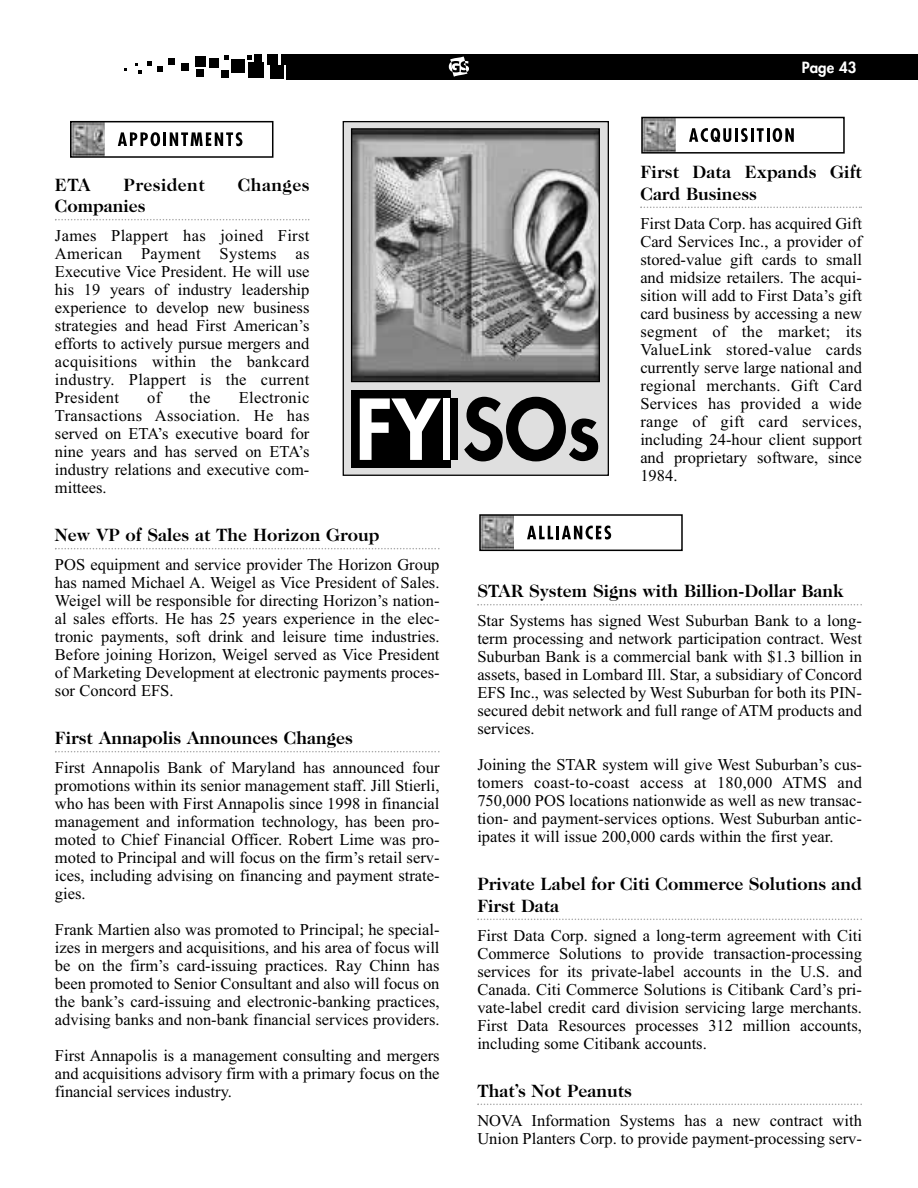
<style>
.page{position:relative;width:918px;height:1188px;background:#fff}
.page>*{position:absolute;margin:0;border:0;box-sizing:border-box;transform-origin:0 0}
.t1{font:700 18px/21.6px "Caslon Two Twenty Four";color:#000}
.t2{font:700 18px "Caslon Two Twenty Four";letter-spacing:.025em;color:#000}
.t3{font:16.5px/18px "Times";color:#000;text-align:justify}
.t4{font:800 15px "Futura";color:#fff}
</style>
<div class="page">
<svg style="left:55px;top:219px;width:254px;height:1px"></svg>
<svg style="left:55px;top:548px;width:385px;height:1px"></svg>
<svg style="left:55px;top:751px;width:385px;height:1px"></svg>
<svg style="left:640px;top:207px;width:222px;height:1px"></svg>
<svg style="left:477px;top:604px;width:385px;height:1px"></svg>
<svg style="left:477px;top:919px;width:385px;height:1px"></svg>
<svg style="left:477px;top:1104px;width:385px;height:1px"></svg>
<div style="left:286px;top:54px;width:632px;height:26px;background:#000"></div>
<div style="left:248px;top:62px;width:16px;height:15px;background:#000"></div>
<div style="left:267px;top:54px;width:11px;height:11px;background:#000"></div>
<div style="left:195px;top:56px;width:11px;height:11px;background:#000"></div>
<div style="left:231px;top:59px;width:14px;height:14px;background:#000"></div>
<div style="left:221px;top:71px;width:8px;height:7px;background:#000"></div>
<div style="left:270px;top:65px;width:14px;height:14px;background:#000"></div>
<div style="left:210px;top:59px;width:9px;height:9px;background:#000"></div>
<div style="left:196px;top:69px;width:8px;height:8px;background:#000"></div>
<div style="left:169px;top:58px;width:6px;height:7px;background:#000"></div>
<div style="left:181px;top:63px;width:8px;height:8px;background:#000"></div>
<div style="left:281px;top:54px;width:11px;height:11px;background:#000"></div>
<div style="left:255px;top:54px;width:7px;height:7px;background:#000"></div>
<svg style="left:224px;top:55px;width:5px;height:5px"></svg>
<svg style="left:136px;top:61px;width:27px;height:13px"></svg>
<svg style="left:247px;top:56px;width:5px;height:4px"></svg>
<svg style="left:449px;top:56px;width:20px;height:21px"></svg>
<div style="left:343px;top:121px;width:266px;height:355px;background:#dfdfdf;border:1px solid #000"></div>
<div style="left:446px;top:398px;width:12px;height:62px;background:#000"></div>
<svg style="left:464px;top:397px;width:134px;height:64px"></svg>
<div style="left:351px;top:390px;width:99px;height:77px;background:#000"></div>
<svg style="left:360px;top:398px;width:81px;height:62px"></svg>
<div style="left:443px;top:398px;width:7px;height:62px;background:#fff"></div>
<img style="left:353px;top:130px;width:245px;height:250px">
<div style="left:351px;top:128px;width:249px;height:254px;border:1px solid #000"></div>
<img style="left:73px;top:124px;width:31px;height:31px">
<div style="left:70px;top:121px;width:203px;height:37px;border:2px solid #000"></div>
<svg style="left:118px;top:132px;width:42px;height:14px"></svg>
<hr style="left:163px;top:132px;width:3px;height:14px;background:#000">
<svg style="left:170px;top:132px;width:72px;height:14px"></svg>
<img style="left:644px;top:120px;width:31px;height:31px">
<div style="left:641px;top:117px;width:204px;height:37px;border:2px solid #000"></div>
<svg style="left:689px;top:128px;width:42px;height:14px"></svg>
<hr style="left:735px;top:128px;width:3px;height:14px;background:#000">
<svg style="left:741px;top:128px;width:7px;height:14px"></svg>
<hr style="left:751px;top:128px;width:3px;height:14px;background:#000">
<svg style="left:757px;top:128px;width:37px;height:14px"></svg>
<img style="left:482px;top:517px;width:31px;height:31px">
<div style="left:479px;top:514px;width:204px;height:37px;border:2px solid #000"></div>
<svg style="left:527px;top:526px;width:84px;height:14px"></svg>
<p class="t1" style="left:55px;top:175px;width:37px">ETA</p>
<p class="t2" style="left:124px;top:178px;width:83px">President</p>
<p class="t2" style="left:238px;top:178px;width:73px">Changes</p>
<p class="t1" style="left:55px;top:197px;width:92px">Companies</p>
<p class="t3" style="left:55px;top:228px;width:256px">James Plappert has joined First American Payment Systems as Executive Vice President. He will use his 19 years of industry leadership experience to develop new business strategies and head First American’s efforts to actively pursue mergers and acquisitions within the bankcard industry. Plappert is the current President</p>
<p class="t3" style="left:55px;top:390px;width:256px;text-indent:184px">Electronic Transactions Association. He has served on ETA’s executive board for nine years and has served on ETA’s industry relations and executive com&shy;mittees.</p>
<p class="t1" style="left:55px;top:526px;width:326px">New VP of Sales at The Horizon Group</p>
<p class="t3" style="left:55px;top:557px;width:386px">POS equipment and service provider The Horizon Group has named Michael A. Weigel as Vice President of Sales.<br>Weigel will be responsible for directing Horizon’s nation&shy;al sales efforts. He has 25 years experience in the elec&shy;tronic payments, soft drink and leisure time industries.<br>Before joining Horizon, Weigel served as Vice President of Marketing Development at electronic payments proces&shy;sor Concord EFS.</p>
<p class="t1" style="left:55px;top:729px;width:299px">First Annapolis Announces Changes</p>
<p class="t3" style="left:55px;top:760px;width:386px">First Annapolis Bank of Maryland has announced four promotions within its senior management staff. Jill Stierli, who has been with First Annapolis since 1998 in financial management and information technology, has been pro&shy;moted to Chief Financial Officer. Robert Lime was pro&shy;moted to Principal and will focus on the firm’s retail serv&shy;ices, including advising on financing and payment strate&shy;gies.</p>
<p class="t3" style="left:55px;top:922px;width:386px">Frank Martien also was promoted to Principal; he special&shy;izes in mergers and acquisitions, and his area of focus will be on the firm’s card-issuing practices. Ray Chinn has been promoted to Senior Consultant and also will focus on the bank’s card-issuing and electronic-banking practices, advising banks and non-bank financial services providers.</p>
<p class="t3" style="left:55px;top:1048px;width:386px">First Annapolis is a management consulting and mergers and acquisitions advisory firm with a primary focus on the financial services industry.</p>
<p class="t3" style="left:147px;top:390px;width:16px">of</p>
<p class="t3" style="left:190px;top:390px;width:22px">the</p>
<p class="t4" style="left:802px;top:60px;width:56px">Page 43</p>
<p class="t1" style="left:640px;top:163px;width:223px">First Data Expands Gift<br>Card Business</p>
<p class="t3" style="left:640px;top:216px;width:223px">First Data Corp. has acquired Gift Card Services Inc., a provider of stored-value gift cards to small and midsize retailers. The acqui&shy;sition will add to First Data’s gift card business by accessing a new segment of the market; its ValueLink stored-value cards currently serve large national and regional merchants. Gift Card Services has provided a wide range of gift card services, including 24-hour client support and proprietary software, since 1984.</p>
<p class="t1" style="left:477px;top:582px;width:368px">STAR System Signs with Billion-Dollar Bank</p>
<p class="t3" style="left:477px;top:613px;width:386px">Star Systems has signed West Suburban Bank to a long&shy;term processing and network participation contract. West Suburban Bank is a commercial bank with $1.3 billion in assets, based in Lombard Ill. Star, a subsidiary of Concord EFS Inc., was selected by West Suburban for both its PIN&shy;secured debit network and full range of ATM products and services.</p>
<p class="t3" style="left:477px;top:757px;width:386px">Joining the STAR system will give West Suburban’s cus&shy;tomers coast-to-coast access at 180,000 ATMS and 750,000 POS locations nationwide as well as new transac&shy;tion- and payment-services options. West Suburban antic&shy;ipates it will issue 200,000 cards within the first year.</p>
<p class="t1" style="left:477px;top:875px;width:386px">Private Label for Citi Commerce Solutions and<br>First Data</p>
<p class="t3" style="left:477px;top:928px;width:386px">First Data Corp. signed a long-term agreement with Citi Commerce Solutions to provide transaction-processing services for its private-label accounts in the U.S. and Canada. Citi Commerce Solutions is Citibank Card’s pri&shy;vate-label credit card division servicing large merchants.<br>First Data Resources processes 312 million accounts, including some Citibank accounts.</p>
<p class="t1" style="left:477px;top:1081px;width:156px">That’s Not Peanuts</p>
<p class="t3" style="left:477px;top:1113px;width:386px">NOVA Information Systems has a new contract with<br>Union Planters Corp. to provide payment-processing serv-</p>
</div>
